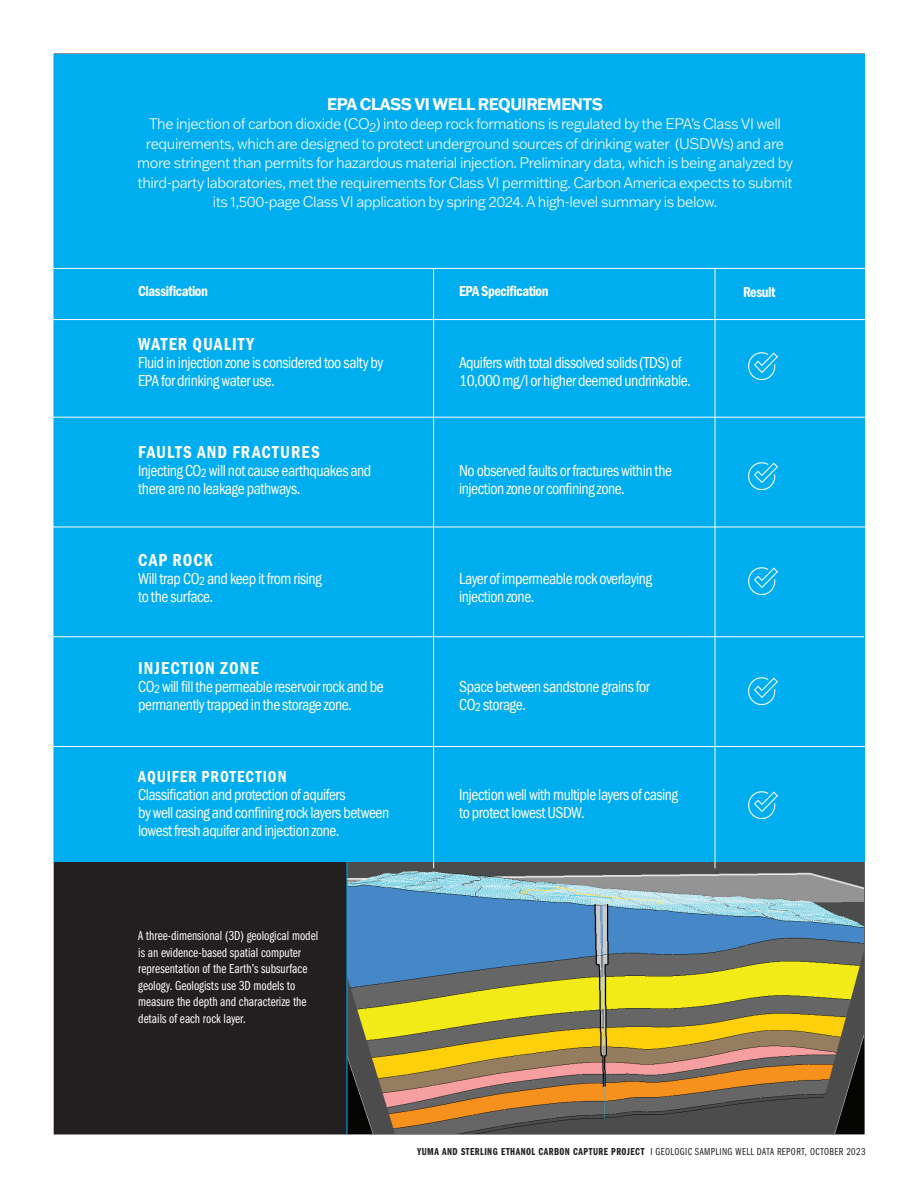
<style>
.page{position:relative;width:918px;height:1188px;background:#fff}
.page>*{position:absolute;margin:0;border:0;box-sizing:border-box;transform-origin:0 0}
.t1{font:18px "Franklin Gothic URW Con Dem";letter-spacing:.06em;color:#fff;scale:.95 1}
.t2{font:16.5px/18px "Franklin Gothic URW Cond";letter-spacing:-.03em;color:#fff;scale:.95 1}
.t3{font:700 16.5px "Franklin Gothic ATF";letter-spacing:-.03em;color:#fff;scale:.96 1}
.t4{font:16.5px "Franklin Gothic URW Con Dem";letter-spacing:.06em;color:#fff;scale:.95 1}
.t5{font:300 15px/19.5px "Franklin Gothic ATF";letter-spacing:-.03em;color:#fff;text-align:center;scale:.96 1}
.t6{font:15px "Franklin Gothic URW Con Dem";letter-spacing:-.03em;color:#fff;scale:.95 1}
.t7{font:13.5px/16.5px "Franklin Gothic URW Com Boo";color:#fff}
.t8{font:10.5px "Franklin Gothic URW Com Boo";letter-spacing:.04em;color:#231f20}
.s1{font-size:12.3px}
.s2{font-family:"Franklin Gothic URW Com Dem"}
</style>
<div class="page">
<img style="left:348px;top:862px;width:516px;height:272px">
<div style="left:54px;top:862px;width:293px;height:272px;background:#231f20"></div>
<div style="left:54px;top:54px;width:810px;height:808px;background:#00aeef"></div>
<hr style="left:51px;top:268px;width:815px;height:1px;background:#fff">
<hr style="left:51px;top:319px;width:815px;height:1px;background:#fff">
<hr style="left:433px;top:269px;width:1px;height:599px;background:#fff">
<hr style="left:347px;top:862px;width:1px;height:272px;background:#00aeef">
<hr style="left:715px;top:268px;width:1px;height:600px;background:#fff">
<hr style="left:51px;top:417px;width:815px;height:1px;background:#fff">
<hr style="left:51px;top:527px;width:815px;height:1px;background:#fff">
<hr style="left:50px;top:636px;width:814px;height:1px;background:#fff">
<hr style="left:51px;top:746px;width:815px;height:1px;background:#fff">
<img style="left:748px;top:353px;width:29px;height:27px">
<img style="left:748px;top:462px;width:29px;height:28px">
<img style="left:748px;top:568px;width:29px;height:27px">
<img style="left:748px;top:677px;width:29px;height:28px">
<img style="left:748px;top:792px;width:29px;height:27px">
<p class="t3" style="left:327px;top:93px;width:289px">EPA CLASS VI WELL REQUIREMENTS</p>
<p class="t5" style="left:137px;top:114px;width:685px">The injection of carbon dioxide (CO<sub>2</sub>) into deep rock formations is regulated by the EPA’s Class VI well requirements, which are designed to protect underground sources of drinking water (USDWs) and are more stringent than permits for hazardous material injection. Preliminary data, which is being analyzed by third-party laboratories, met the requirements for Class VI permitting. Carbon America expects to submit its 1,500-page Class VI application by spring 2024. A high-level summary is below.</p>
<p class="t6" style="left:138px;top:281px;width:75px">Classification</p>
<p class="t1" style="left:138px;top:332px;width:124px">WATER QUALITY</p>
<p class="t2" style="left:138px;top:353px;width:259px">Fluid in injection zone is considered too salty by<br>EPA for drinking water use.</p>
<p class="t1" style="left:138px;top:440px;width:193px">FAULTS AND FRACTURES</p>
<p class="t2" style="left:138px;top:461px;width:247px">Injecting CO<span class="s1">2</span> will not cause earthquakes and there are no leakage pathways.</p>
<p class="t1" style="left:138px;top:548px;width:80px">CAP ROCK</p>
<p class="t2" style="left:138px;top:569px;width:195px">Will trap CO<span class="s1">2</span> and keep it from rising to the surface.</p>
<p class="t1" style="left:138px;top:656px;width:128px">INJECTION ZONE</p>
<p class="t2" style="left:138px;top:677px;width:260px">CO<span class="s1">2</span> will fill the permeable reservoir rock and be permanently trapped in the storage zone.</p>
<p class="t4" style="left:138px;top:766px;width:158px">AQUIFER PROTECTION</p>
<p class="t2" style="left:138px;top:785px;width:266px">Classification and protection of aquifers<br>by well casing and confining rock layers between lowest fresh aquifer and injection zone.</p>
<p class="t7" style="left:138px;top:927px;width:181px">A three-dimensional (3D) geological model is an evidence-based spatial computer representation of the Earth’s subsurface geology. Geologists use 3D models to measure the depth and characterize the details of each rock layer.</p>
<p class="t6" style="left:459px;top:281px;width:96px">EPA Specification</p>
<p class="t2" style="left:459px;top:353px;width:245px">Aquifers with total dissolved solids (TDS) of<br>10,000 mg/l or higher deemed undrinkable.</p>
<p class="t2" style="left:459px;top:461px;width:226px">No observed faults or fractures within the injection zone or confining zone.</p>
<p class="t2" style="left:459px;top:569px;width:205px">Layer of impermeable rock overlaying injection zone.</p>
<p class="t2" style="left:459px;top:677px;width:202px">Space between sandstone grains for<br>CO<span class="s1">2</span> storage.</p>
<p class="t2" style="left:459px;top:785px;width:232px">Injection well with multiple layers of casing to protect lowest USDW.</p>
<p class="t6" style="left:743px;top:282px;width:36px">Result</p>
<p class="t8" style="left:417px;top:1145px;width:450px"><span class="s2">YUMA AND STERLING ETHANOL CARBON CAPTURE PROJECT</span> I GEOLOGIC SAMPLING WELL DATA REPORT, OCTOBER 2023</p>
</div>
